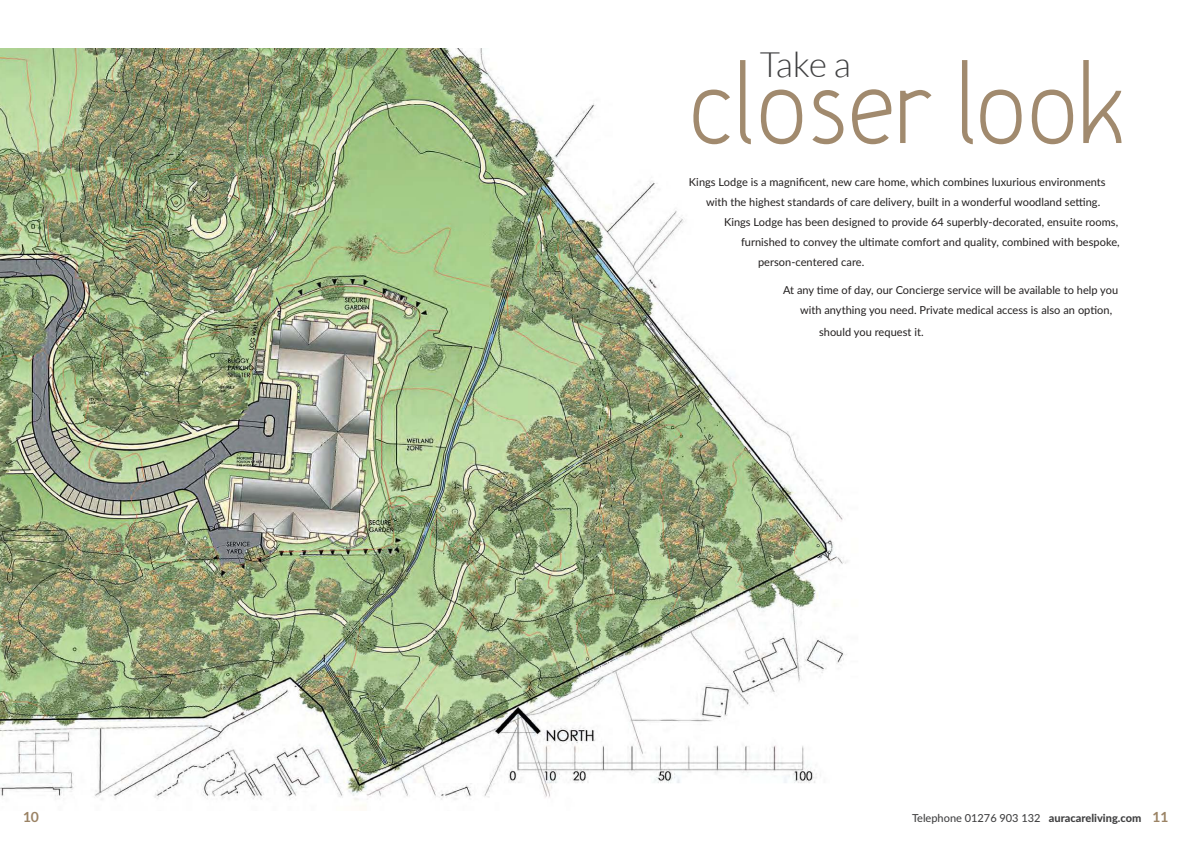
<style>
.page{position:relative;width:1191px;height:842px;background:#fff}
.page>*{position:absolute;margin:0;border:0;box-sizing:border-box;transform-origin:0 0}
.t1{font:300 126px "Hallosans";color:#9b8365}
.t2{font:300 35px "Lato";color:#404041}
.t3{font:700 14px "Lato";color:#9b8365}
.t4{font:11px/20px "Lato";letter-spacing:.005em;color:#221f1f}
.t5{font:500 11px "Lato";color:#404041}
.s1{font-weight:800}
.s2{font-weight:700;font-size:14px;color:#9b8365}
</style>
<div class="page">
<img style="left:0;top:49px;width:848px;height:757px">
<h2 class="t2" style="left:760px;top:51px;width:92px">Take a</h2>
<h1 class="t1" style="left:689px;top:26px;width:439px">closer look</h1>
<p class="t4" style="left:689px;top:171px;width:418px">Kings Lodge is a magnificent, new care home, which combines luxurious environments</p>
<p class="t4" style="left:706px;top:191px;width:396px">with the highest standards of care delivery, built in a wonderful woodland setting.</p>
<p class="t4" style="left:724px;top:211px;width:396px">Kings Lodge has been designed to provide 64 superbly-decorated, ensuite rooms,</p>
<p class="t4" style="left:741px;top:231px;width:380px">furnished to convey the ultimate comfort and quality, combined with bespoke,</p>
<p class="t4" style="left:758px;top:253px;width:108px">person-centered care.</p>
<p class="t4" style="left:800px;top:280px;width:320px;text-indent:-17px">At any time of day, our Concierge service will be available to help you with anything you need. Private medical access is also an option,</p>
<p class="t4" style="left:819px;top:322px;width:106px">should you request it.</p>
<p class="t3" style="left:23px;top:811px;width:18px">10</p>
<p class="t5" style="left:912px;top:814px;width:258px">Telephone 01276 903 132 <span class="s1">auracareliving.com</span> <span class="s2">11</span></p>
</div>
